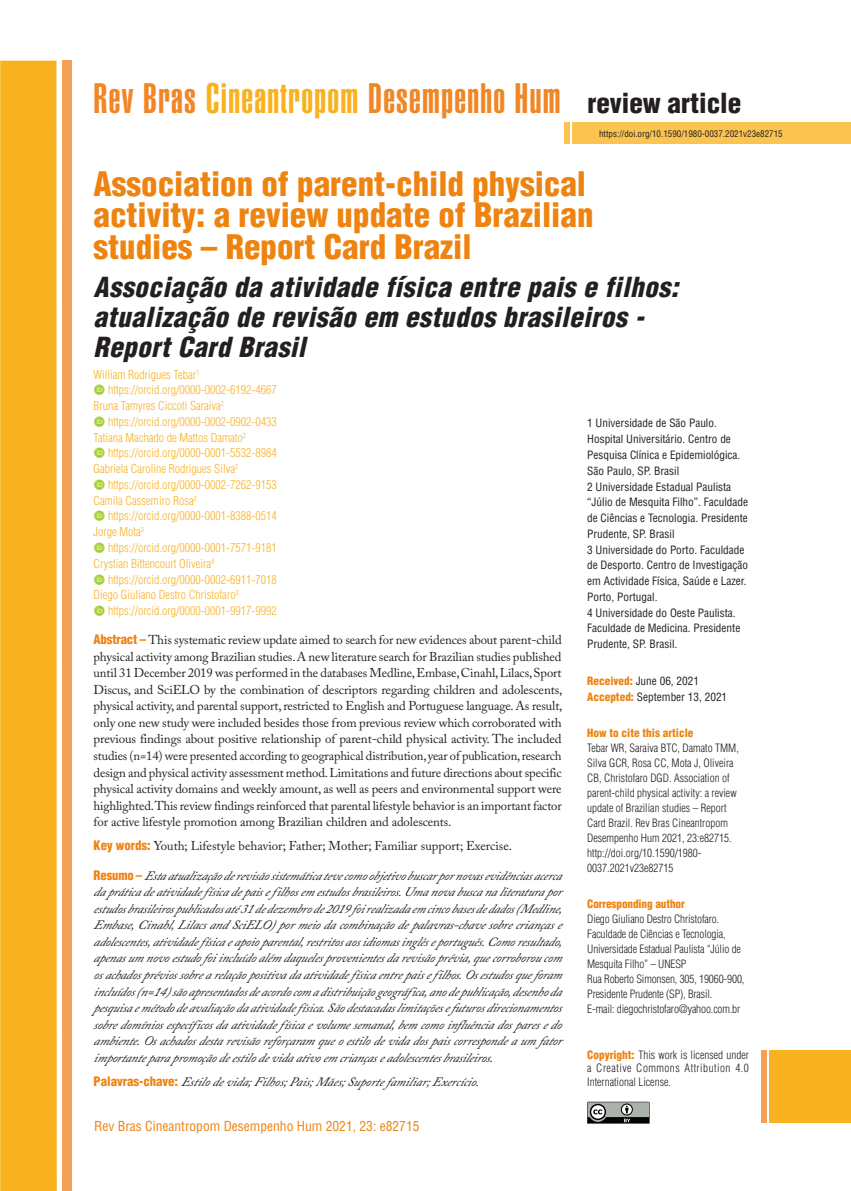
<style>
.page{position:relative;width:851px;height:1191px;background:#fff}
.page>*{position:absolute;margin:0;border:0;box-sizing:border-box;transform-origin:0 0}
.t1{font:41.85px "Helvetica LT Std Ultra Comp";letter-spacing:.03em;color:#f18625}
.ArticleTitle{font:900 condensed 33px/31.5px "Helvetica LT Std";color:#ee830f}
.ArticleTitle-Trans1{font:italic 900 condensed 27px/30px "Helvetica LT Std";letter-spacing:.02em;color:#231f20}
.t2{font:900 condensed 27px "Helvetica LT Std";color:#231f20}
.t3{font:condensed 13.5px "Helvetica LT Std";color:#ee830f}
.Abstract-Trans1{font:italic 12.75px/16.5px "Adobe Caslon Pro";letter-spacing:-.01em;color:#231f20;text-align:justify}
.Abstract{font:12.75px/16.5px "Adobe Caslon Pro";letter-spacing:-.01em;color:#231f20;text-align:justify}
.Keywords{font:12.75px "Adobe Caslon Pro";color:#231f20}
.Keywords-Trans1{font:italic 12.75px "Adobe Caslon Pro";color:#231f20}
.orcid{font:300 condensed 12px "Helvetica LT Std";color:#f8b227}
.Affiliations{font:condensed 11.25px/15.8px "Helvetica LT Std";color:#231f20}
.HowToCite{font:300 condensed 11.25px/15px "Helvetica LT Std";color:#231f20}
.Correspondence{font:300 condensed 11.25px/15px "Helvetica LT Std";letter-spacing:-.01em;color:#231f20}
.LicenseParaAlt{font:300 condensed 11.25px/13.5px "Helvetica LT Std";letter-spacing:.045em;color:#231f20;text-align:justify}
.History{font:condensed 11.25px/15.8px "Helvetica LT Std";color:#231f20}
.t4{font:condensed 9px "Helvetica LT Std";color:#231f20}
.s1{color:#f8b21f}
.s2{font-family:"Helvetica LT Std";font-weight:900;font-stretch:condensed;color:#ee830f}
.s3{font-family:"Helvetica LT Std";font-weight:900;font-style:normal;font-stretch:condensed;color:#ee830f}
.s4{font-weight:900;color:#ee830f}
</style>
<div class="page">
<div style="left:572px;top:122px;width:278px;height:22px;background:#fbc451"></div>
<div style="left:564px;top:122px;width:5px;height:22px;background:#fbc451"></div>
<div style="left:0;top:61px;width:57px;height:1130px;background:#f8b21f"></div>
<div style="left:63px;top:61px;width:9px;height:1130px;background:#f5a059"></div>
<div style="left:761px;top:1050px;width:5px;height:72px;background:#f5a059"></div>
<div style="left:769px;top:1050px;width:81px;height:72px;background:#f8b21f"></div>
<svg style="left:587px;top:1101px;width:63px;height:23px"></svg>
<h1 class="t1" style="left:94px;top:74px;width:468px">Rev Bras <span class="s1">Cineantropom</span> Desempenho Hum</h1>
<h3 class="t2" style="left:587px;top:86px;width:155px">review article</h3>
<p class="t4" style="left:599px;top:128px;width:185px">https://doi.org/10.1590/1980-0037.2021v23e82715</p>
<p class="ArticleTitle" style="left:94px;top:167px;width:501px">Association of parent-child physical activity: a review update of Brazilian studies – Report Card Brazil</p>
<p class="ArticleTitle-Trans1" style="left:94px;top:272px;width:586px">Associação da atividade física entre pais e filhos: atualização de revisão em estudos brasileiros -<br>Report Card Brasil</p>
<p class="orcid" style="left:94px;top:367px;width:107px">William Rodrigues Tebar<sup>1</sup></p>
<p class="orcid" style="left:108px;top:382px;width:170px">https://orcid.org/0000-0002-6192-4667</p>
<p class="orcid" style="left:94px;top:398px;width:132px">Bruna Tamyres Ciccoti Saraiva<sup>2</sup></p>
<p class="orcid" style="left:108px;top:414px;width:170px">https://orcid.org/0000-0002-0902-0433</p>
<p class="orcid" style="left:94px;top:430px;width:154px">Tatiana Machado de Mattos Damato<sup>2</sup></p>
<p class="orcid" style="left:108px;top:445px;width:170px">https://orcid.org/0000-0001-5532-8984</p>
<p class="orcid" style="left:94px;top:461px;width:146px">Gabriela Caroline Rodrigues Silva<sup>2</sup></p>
<p class="orcid" style="left:108px;top:477px;width:170px">https://orcid.org/0000-0002-7262-9153</p>
<p class="orcid" style="left:94px;top:493px;width:105px">Camila Cassemiro Rosa<sup>2</sup></p>
<p class="orcid" style="left:108px;top:508px;width:170px">https://orcid.org/0000-0001-8388-0514</p>
<p class="orcid" style="left:94px;top:524px;width:52px">Jorge Mota<sup>3</sup></p>
<p class="orcid" style="left:108px;top:540px;width:170px">https://orcid.org/0000-0001-7571-9181</p>
<p class="orcid" style="left:94px;top:556px;width:122px">Crystian Bittencourt Oliveira<sup>4</sup></p>
<p class="orcid" style="left:108px;top:571px;width:170px">https://orcid.org/0000-0002-6911-7018</p>
<p class="orcid" style="left:94px;top:587px;width:147px">Diego Giuliano Destro Christofaro<sup>2</sup></p>
<p class="orcid" style="left:108px;top:603px;width:170px">https://orcid.org/0000-0001-9917-9992</p>
<p class="Abstract" style="left:94px;top:631px;width:470px"><span class="s2">Abstract –</span> This systematic review update aimed to search for new evidences about parent-child physical activity among Brazilian studies. A new literature search for Brazilian studies published until 31 December 2019 was performed in the databases Medline, Embase, Cinahl, Lilacs, Sport Discus, and SciELO by the combination of descriptors regarding children and adolescents, physical activity, and parental support, restricted to English and Portuguese language. As result, only one new study were included besides those from previous review which corroborated with previous findings about positive relationship of parent-child physical activity. The included studies (n=14) were presented according to geographical distribution, year of publication, research design and physical activity assessment method. Limitations and future directions about specific physical activity domains and weekly amount, as well as peers and environmental support were highlighted. This review findings reinforced that parental lifestyle behavior is an important factor for active lifestyle promotion among Brazilian children and adolescents.</p>
<p class="Keywords" style="left:94px;top:838px;width:420px"><span class="s2">Key words:</span> Youth; Lifestyle behavior; Father; Mother; Familiar support; Exercise.</p>
<p class="Abstract-Trans1" style="left:94px;top:867px;width:476px"><span class="s3">R e s u m o –</span> Estaatualizaçãoderevisãosistemáticatevecomoobjetivobuscarpornovasevidênciasacerca dap ráticadeatividadefísicadepaisefilhosemestudosbrasileiros.Umanovabuscanaliteraturapor estudosbrasileirosp ublicadosaté 31dedezembrode2019foirealizadaemcincobasesdedados(Medline, Embase,Cinahl,Lilacsand SciELO)pormeiodacombinaçãodepalavras-chavesobrecriançase adolescentes,atividadefísicaeapoioparental,restritosaosidiomasinglêseportuguês.Comoresultado, apenasumnovoestudofoiincluídoalémdaquelesprovenientesdarevisãoprévia,quecorroboroucom osachadospréviossobrearelaçãopositivadaatividadefísicaentrepaisefilhos.Osestudosqueforam incluídos(n=14)sãoapresentadosdeacordocomadistribuiçãogeográfica,anodep ublicação,desenhoda pesquisaemétododeavaliaçãodaatividadefísica.Sãodestacadaslimitaçõesefuturosdirecionamentos sobredomíniosespecíficosdaatividadefísicaevolumesemanal,bemcomoinfluênciadosparesedo ambiente.Osachadosdestarevisãoreforçaramqueoestilodevidadospaiscorrespondeaumfator importanteparapromoçãodeestilodevidaativoemcriançaseadolescentesbrasileiros.</p>
<p class="Keywords-Trans1" style="left:94px;top:1073px;width:392px"><span class="s3">P a l a v r a s - c h a v e :</span> Estilodevida;Filhos;Pais;Mães;Suportefamiliar;Exercício.</p>
<p class="Affiliations" style="left:587px;top:415px;width:155px">1 Universidade de São Paulo.<br>Hospital Universitário. Centro de<br>Pesquisa Clínica e Epidemiológica.<br>São Paulo, SP. Brasil</p>
<p class="Affiliations" style="left:587px;top:478px;width:162px">2 Universidade Estadual Paulista “Júlio de Mesquita Filho”. Faculdade de Ciências e Tecnologia. Presidente<br>Prudente, SP. Brasil</p>
<p class="Affiliations" style="left:587px;top:541px;width:162px">3 Universidade do Porto. Faculdade de Desporto. Centro de Investigação em Actividade Física, Saúde e Lazer.<br>Porto, Portugal.</p>
<p class="Affiliations" style="left:587px;top:604px;width:155px">4 Universidade do Oeste Paulista.<br>Faculdade de Medicina. Presidente<br>Prudente, SP. Brasil.</p>
<p class="History" style="left:587px;top:673px;width:141px"><span class="s4">Received:</span> June 06, 2021<br><span class="s4">Accepted:</span> September 13, 2021</p>
<p class="HowToCite" style="left:587px;top:725px;width:153px"><span class="s4">How to cite this article<br></span>Tebar WR, Saraiva BTC, Damato TMM, Silva GCR, Rosa CC, Mota J, Oliveira CB, Christofaro DGD. Association of parent-child physical activity: a review update of Brazilian studies – Report Card Brazil. Rev Bras Cineantropom Desempenho Hum 2021, 23:e82715. http://doi.org/10.1590/1980- 0037.2021v23e82715</p>
<p class="Correspondence" style="left:587px;top:896px;width:159px"><span class="s4">Corresponding author<br></span>Diego Giuliano Destro Christofaro.<br>Faculdade de Ciências e Tecnologia, Universidade Estadual Paulista “Júlio de Mesquita Filho” – UNESP<br>Rua Roberto Simonsen, 305, 19060-900, Presidente Prudente (SP), Brasil.<br>E-mail: diegochristofaro@yahoo.com.br</p>
<p class="LicenseParaAlt" style="left:587px;top:1048px;width:163px"><span class="s4">Copyright:</span> This work is licensed under a Creative Commons Attribution 4.0<br>International License.</p>
<p class="t3" style="left:94px;top:1118px;width:327px">Rev Bras Cineantropom Desempenho Hum 2021, 23: e82715</p>
</div>
